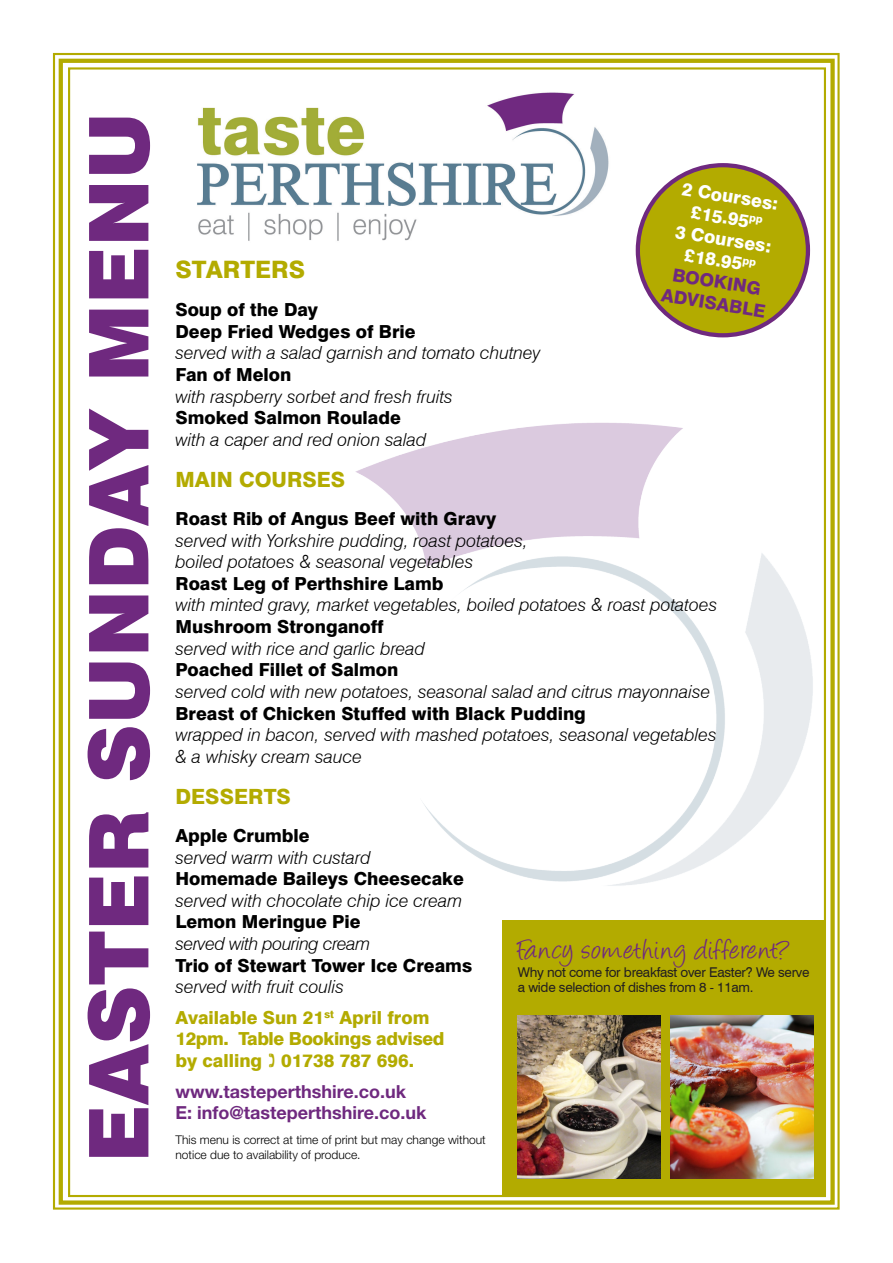
<style>
.page{position:relative;width:893px;height:1263px;background:#fff}
.page>*{position:absolute;margin:0;border:0;box-sizing:border-box;transform-origin:0 0}
.t1{font:900 82.5px "Swiss 721 BT";color:#6f297f}
.t2{font:32.4px "Angelina";letter-spacing:.035em;color:#6f297f}
.t3{font:800 24px "Swiss 721 BT";color:#b3ab00}
.t4{font:800 21px "Swiss 721 BT";color:#b3ab00}
.t5{font:italic 300 18px/21.6px "Swiss 721 BT";color:#000}
.t6{font:800 18px/21.6px "Swiss 721 BT";color:#000}
.t7{font:800 18px/21.6px "Swiss 721 BT";color:#b3ab00}
.t8{font:700 18px "Helvetica Neue LT Std";color:#6f297f}
.t9{font:italic 300 18px/21.6px "Swiss 721 BT";letter-spacing:-.02em;color:#000}
.t10{font:800 18px/21.6px "Swiss 721 BT";color:#fff;text-align:center}
.t11{font:800 18px "Swiss 721 BT";color:#6f297f}
.t12{font:13.5px/14.9px "Swiss 721 BT";letter-spacing:-.02em;color:#231f20}
.t13{font:300 12px "Helvetica Neue LT Std";color:#000}
.s1{font-weight:800;font-style:normal}
.s2{font-weight:300;font-style:italic}
</style>
<div class="page">
<div style="left:53px;top:53px;width:787px;height:1156px;background:linear-gradient(to right,#fff,#fff);border:2px solid #b3ab00"></div>
<div style="left:59px;top:59px;width:776px;height:1146px;background:#fff;border:4px solid #b3ab00"></div>
<div style="left:68px;top:67px;width:758px;height:1130px;background:#fff;border:2px solid #b3ab00"></div>
<img style="left:197px;top:92px;width:439px;height:158px">
<img style="left:355px;top:404px;width:471px;height:498px">
<div style="left:502px;top:921px;width:322px;height:274px;background:#b3ab00"></div>
<img style="left:518px;top:1015px;width:143px;height:164px">
<img style="left:670px;top:1015px;width:143px;height:164px">
<div style="left:638px;top:165px;width:170px;height:170px;background:#b3ab00;border-radius:50%"></div>
<div style="left:636px;top:163px;width:174px;height:174px;border:4px solid #6f297f;border-radius:50%"></div>
<p class="t1" style="left:69px;top:1162px;width:1052px;rotate:-90deg">EASTER SUNDAY MENU</p>
<p class="t10" style="left:684px;top:178px;width:99px;rotate:9deg">2 Courses: £15.95<sup>pp<br></sup>3 Courses: £18.95<sup>pp</sup></p>
<p class="t11" style="left:674px;top:264px;width:91px;rotate:9deg">BOOKING</p>
<p class="t3" style="left:175px;top:255px;width:131px">STARTERS</p>
<p class="t6" style="left:175px;top:299px;width:144px">Soup of the Day</p>
<p class="t5" style="left:175px;top:320px;width:367px"><span class="s1">Deep Fried Wedges of Brie<br></span>served with a salad garnish and tomato chutney</p>
<p class="t5" style="left:175px;top:364px;width:279px"><span class="s1">Fan of Melon<br></span>with raspberry sorbet and fresh fruits</p>
<p class="t6" style="left:175px;top:407px;width:227px">Smoked Salmon Roulade</p>
<p class="t5" style="left:175px;top:428px;width:252px">with a caper and red onion salad</p>
<p class="t4" style="left:175px;top:467px;width:171px">MAIN COURSES</p>
<p class="t5" style="left:175px;top:508px;width:354px"><span class="s1">Roast Rib of Angus Beef with Gravy </span>served with Yorkshire pudding, roast potatoes, boiled potatoes &amp; seasonal vegetables</p>
<p class="t5" style="left:175px;top:572px;width:543px"><span class="s1">Roast Leg of Perthshire Lamb<br></span>with minted gravy, market vegetables, boiled potatoes &amp; roast potatoes</p>
<p class="t6" style="left:175px;top:616px;width:210px">Mushroom Stronganoff</p>
<p class="t5" style="left:175px;top:637px;width:251px">served with rice and garlic bread</p>
<p class="t5" style="left:175px;top:659px;width:536px"><span class="s1">Poached Fillet of Salmon<br></span>served cold with new potatoes, seasonal salad and citrus mayonnaise</p>
<p class="t5" style="left:175px;top:702px;width:543px"><span class="s1">Breast of Chicken Stuffed with Black Pudding<br></span>wrapped in bacon, served with mashed potatoes, seasonal vegetables &amp; a whisky cream sauce</p>
<p class="t4" style="left:175px;top:784px;width:117px">DESSERTS</p>
<p class="t5" style="left:175px;top:824px;width:197px"><span class="s1">Apple Crumble<br></span>served warm with custard</p>
<p class="t6" style="left:175px;top:868px;width:290px">Homemade Baileys Cheesecake</p>
<p class="t5" style="left:175px;top:889px;width:288px">served with chocolate chip ice cream</p>
<p class="t9" style="left:175px;top:911px;width:196px"><span class="s1">Lemon Meringue Pie </span>served with pouring cream</p>
<p class="t6" style="left:175px;top:954px;width:298px">Trio of Stewart Tower Ice Creams <span class="s2">served with fruit coulis</span></p>
<p class="t7" style="left:175px;top:1006px;width:271px">Available Sun 21<sup>st</sup> April from<br>12pm. Table Bookings advised by calling 01738 787 696.</p>
<p class="t8" style="left:175px;top:1080px;width:232px">www.tasteperthshire.co.uk</p>
<p class="t8" style="left:175px;top:1101px;width:253px">E: info@tasteperthshire.co.uk</p>
<p class="t13" style="left:175px;top:1133px;width:312px">This menu is correct at time of print but may change without</p>
<p class="t11" style="left:663px;top:284px;width:107px;rotate:9deg">ADVISABLE</p>
<p class="t2" style="left:518px;top:935px;width:274px">Fancy something different?</p>
<p class="t12" style="left:518px;top:964px;width:293px">Why not come for breakfast over Easter? We serve a wide selection of dishes from 8 - 11am.</p>
<p class="t13" style="left:175px;top:1147px;width:187px">notice due to availability of produce.</p>
</div>
